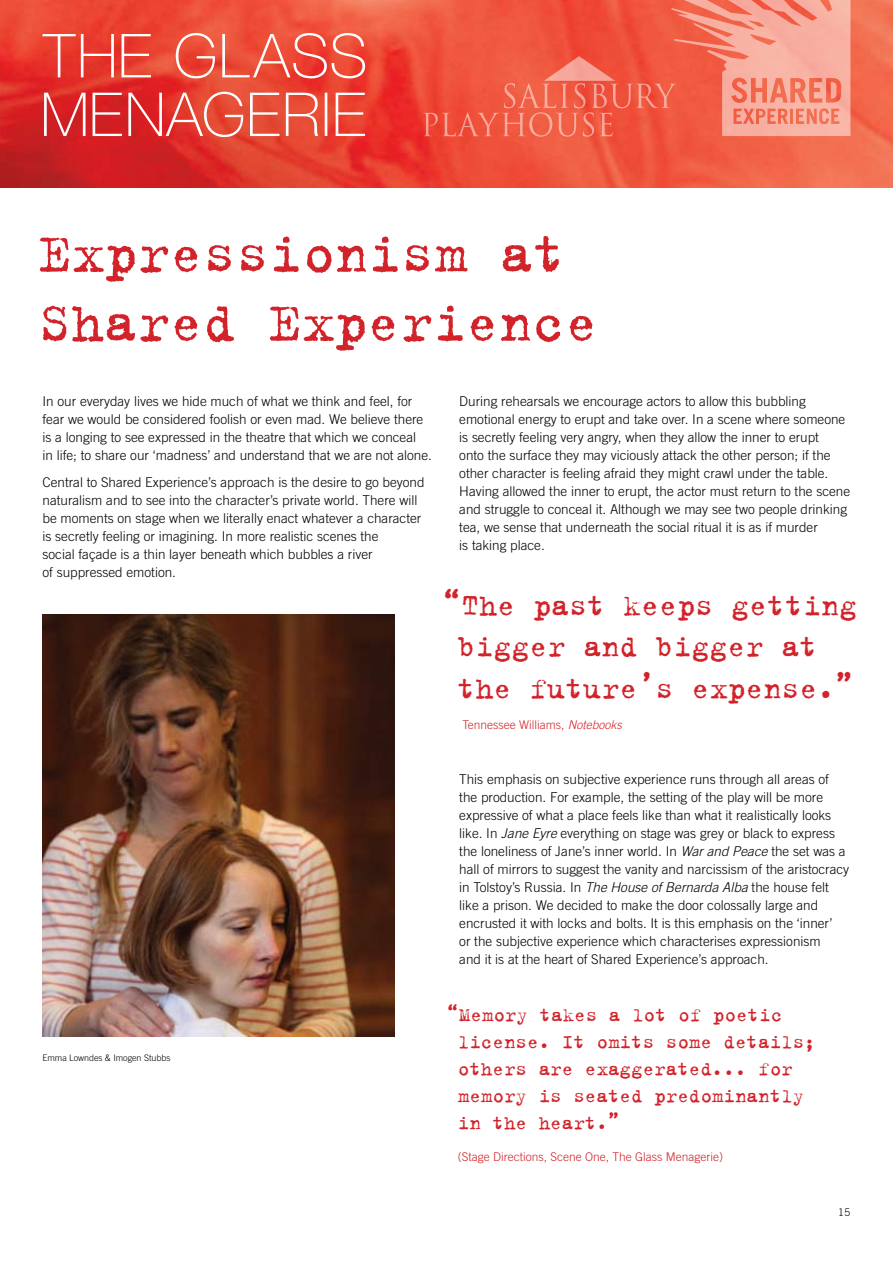
<style>
.page{position:relative;width:893px;height:1263px;background:#fff}
.page>*{position:absolute;margin:0;border:0;box-sizing:border-box;transform-origin:0 0}
.t1{font:60px/69px "Trixie";color:#d2232a}
.t2{font:32.7px/41.5px "Trixie";color:#d2232a}
.t3{font:21px/27px "Trixie";color:#d2232a}
.t4{font:300 13.5px/18px "Trade Gothic";color:#000}
.t5{font:300 12px "Trade Gothic";color:#d2232a}
.t6{font:300 10.5px "Trade Gothic";color:#000}
.t7{font:300 9px "Trade Gothic";letter-spacing:-.005em;color:#000}
.s1{font-style:italic}
</style>
<div class="page">
<img style="left:43px;top:615px;width:352px;height:421px">
<img style="left:0;top:0;width:893px;height:187px">
<svg style="left:43px;top:33px;width:322px;height:45px;background:#ec5f51"></svg>
<svg style="left:44px;top:92px;width:321px;height:45px;background:#e55c53"></svg>
<svg style="left:423px;top:0;width:427px;height:137px;background:#f1705b"></svg>
<h1 class="t1" style="left:38px;top:217px;width:562px">Expressionism at<br>Shared Experience</h1>
<p class="t4" style="left:43px;top:392px;width:391px">I n our everyday lives we hide much of what we think and feel, for fear we would be considered foolish or even mad. We believe there is a longing to see expressed in the theatre that which we conceal<br>in life; to share our ‘madness’ and understand that we are not alone.</p>
<p class="t4" style="left:43px;top:473px;width:384px">Central to Shared Experience’s approach is the desire to go beyond naturalism and to see into the character’s private world. There will be moments on stage when we literally enact whatever a character is secretly feeling or imagining. I n more realistic scenes the<br>social façade is a thin layer beneath which bubbles a river<br>of suppressed emotion.</p>
<p class="t4" style="left:459px;top:392px;width:392px">During rehearsals we encourage actors to allow this bubbling emotional energy to erupt and take over. I n a scene where someone is secretly feeling very angry, when they allow the inner to erupt<br>onto the surface they may viciously attack the other person; if the other character is feeling afraid they might crawl under the table.<br>Having allowed the inner to erupt, the actor must return to the scene and struggle to conceal it. Although we may see two people drinking tea, we sense that underneath the social ritual it is as if murder<br>is taking place.</p>
<h2 class="t2" style="left:457px;top:583px;width:401px;text-indent:-14px">“The past keeps getting bigger and bigger at the future’s expense.”</h2>
<p class="t5" style="left:462px;top:718px;width:161px">Tennessee Williams, <span class="s1">Notebooks</span></p>
<p class="t7" style="left:43px;top:1052px;width:129px">Emma Lowndes &amp; I mogen Stubbs</p>
<p class="t4" style="left:459px;top:770px;width:391px">This emphasis on subjective experience runs through all areas of the production. For example, the setting of the play will be more expressive of what a place feels like than what it realistically looks like. I n <span class="s1">Jane Eyre</span> everything on stage was grey or black to express the loneliness of Jane’s inner world. I n <span class="s1">War and Peace</span> the set was a hall of mirrors to suggest the vanity and narcissism of the aristocracy in Tolstoy’s R ussia. I n <span class="s1">The House of Bernarda Alba</span> the house felt like a prison. We decided to make the door colossally large and encrusted it with locks and bolts. It is this emphasis on the ‘inner’<br>or the subjective experience which characterises expressionism<br>and it is at the heart of Shared Experience’s approach.</p>
<h3 class="t3" style="left:458px;top:1001px;width:360px;text-indent:-11px">“Memory takes a lot of poetic license. It omits some details; others are exaggerated... for memory is seated predominantly in the heart.”</h3>
<p class="t5" style="left:458px;top:1149px;width:267px">(Stage Directions, Scene One, The Glass Menagerie)</p>
<p class="t6" style="left:838px;top:1206px;width:14px">15</p>
</div>
